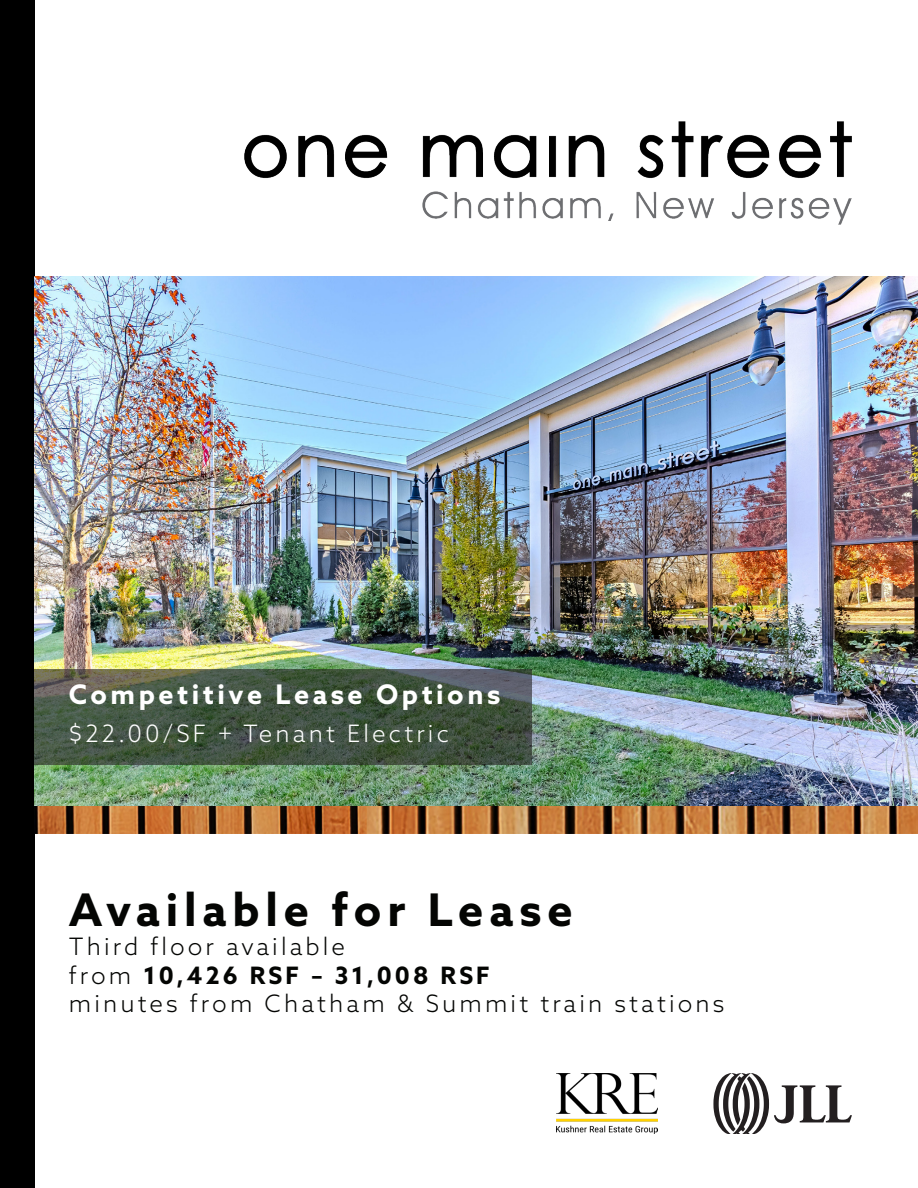
<style>
.page{position:relative;width:918px;height:1188px;background:#fff}
.page>*{position:absolute;margin:0;border:0;box-sizing:border-box;transform-origin:0 0}
.t1{font:700 45px "Azo Sans";letter-spacing:.13em;color:#040503}
.t2{font:700 27px "Azo Sans";letter-spacing:.13em;color:#fff}
.t3{font:300 24px/28.8px "Azo Sans";letter-spacing:.13em;color:#040503}
.t4{font:300 24px "Azo Sans";letter-spacing:.13em;color:#fff}
.s1{font-weight:700}
</style>
<div class="page">
<div style="left:0;top:0;width:34px;height:1188px;background:#000"></div>
<img style="left:556px;top:1073px;width:101px;height:61px">
<img style="left:245px;top:121px;width:607px;height:104px">
<img style="left:35px;top:276px;width:883px;height:530px">
<svg style="left:713px;top:1073px;width:139px;height:61px"></svg>
<img style="left:34px;top:806px;width:884px;height:27px">
<svg style="left:34px;top:669px;width:497px;height:96px;background:#455543"></svg>
<p class="t2" style="left:69px;top:676px;width:433px">Competitive Lease Options</p>
<p class="t4" style="left:69px;top:718px;width:382px">$22.00/SF + Tenant Electric</p>
<p class="t1" style="left:69px;top:880px;width:505px">Available for Lease</p>
<p class="t3" style="left:69px;top:932px;width:423px">Third floor available<br>from <span class="s1">10,426 RSF – 31,008 RSF</span></p>
<p class="t3" style="left:69px;top:989px;width:657px">minutes from Chatham &amp; Summit train stations</p>
</div>
